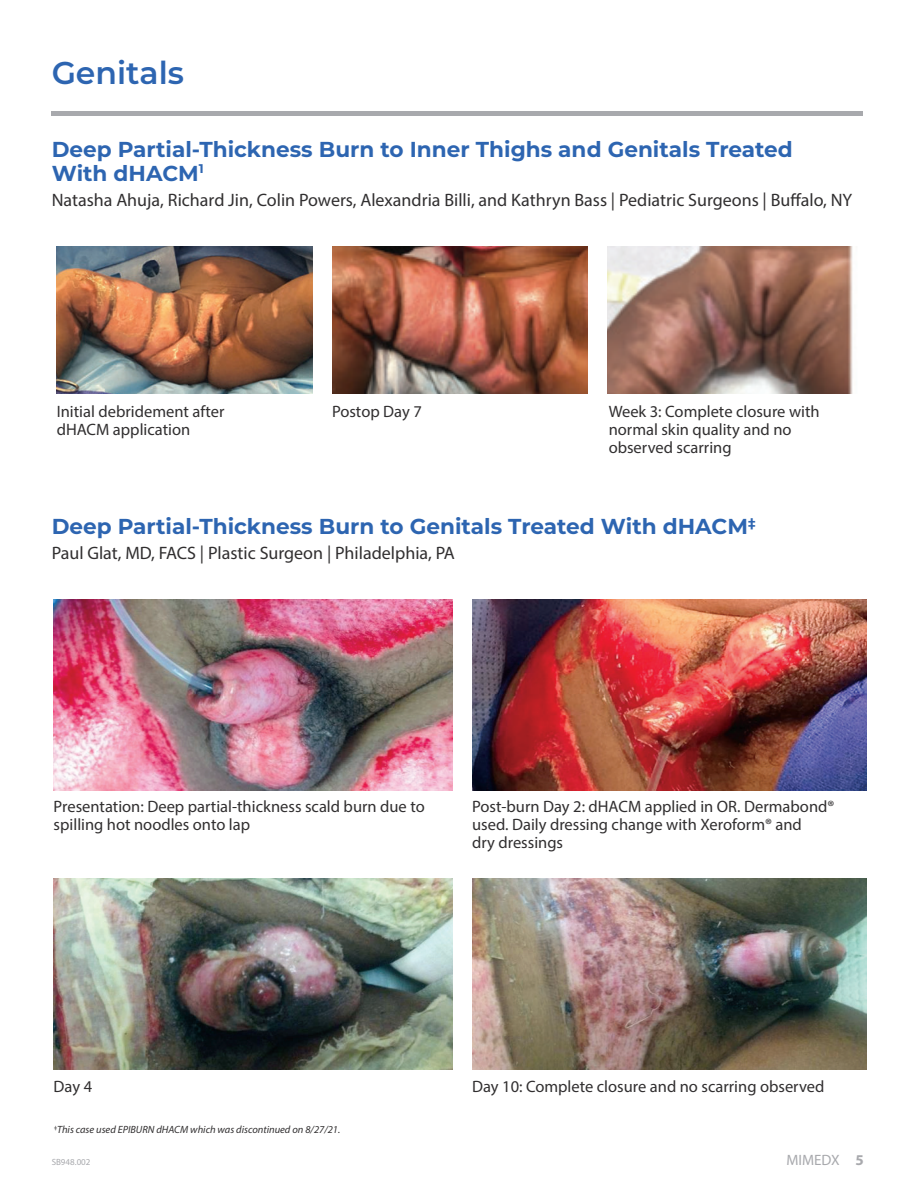
<style>
.page{position:relative;width:918px;height:1188px;background:#fff}
.page>*{position:absolute;margin:0;border:0;box-sizing:border-box;transform-origin:0 0}
.t1{font:600 31.5px "Montserrat";color:#2d65b1}
.t2{font:700 21.6px/24px "Montserrat";color:#2d65b1}
.t3{font:18px "Myriad Pro";color:#312f30}
.t4{font:16.5px/18px "Myriad Pro";color:#312f30}
.t5{font:15px "Myriad Pro";color:#a8a9ad}
.t6{font:italic 10.5px "Myriad Pro";color:#312f30}
.t7{font:9px "Myriad Pro";color:#a8a9ad}
.s1{font-weight:700}
</style>
<div class="page">
<div style="left:52px;top:111px;width:811px;height:5px;background:#a8a9ad"></div>
<img style="left:57px;top:246px;width:255px;height:148px">
<img style="left:332px;top:246px;width:255px;height:148px">
<img style="left:607px;top:246px;width:246px;height:148px">
<img style="left:472px;top:599px;width:394px;height:191px">
<img style="left:54px;top:878px;width:399px;height:191px">
<img style="left:472px;top:878px;width:394px;height:191px">
<img style="left:54px;top:599px;width:399px;height:191px">
<h1 class="t1" style="left:52px;top:51px;width:134px">Genitals</h1>
<h2 class="t2" style="left:52px;top:136px;width:743px">Deep Partial-Thickness Burn to Inner Thighs and Genitals Treated<br>With dHACM<sup>1</sup></h2>
<p class="t3" style="left:52px;top:189px;width:802px">Natasha Ahuja, Richard Jin, Colin Powers, Alexandria Billi, and Kathryn Bass | Pediatric Surgeons | Buffalo, NY</p>
<p class="t4" style="left:57px;top:402px;width:169px">Initial debridement after dHACM application</p>
<p class="t4" style="left:332px;top:402px;width:91px">Postop Day 7</p>
<p class="t4" style="left:609px;top:402px;width:213px">Week 3: Complete closure with normal skin quality and no observed scarring</p>
<h2 class="t2" style="left:52px;top:513px;width:705px">Deep Partial-Thickness Burn to Genitals Treated With dHACM<sup>‡</sup></h2>
<p class="t3" style="left:52px;top:542px;width:405px">Paul Glat, MD, FACS | Plastic Surgeon | Philadelphia, PA</p>
<p class="t4" style="left:54px;top:797px;width:373px">Presentation: Deep partial-thickness scald burn due to spilling hot noodles onto lap</p>
<p class="t4" style="left:472px;top:797px;width:364px">Post-burn Day 2: dHACM applied in OR. Dermabond® used. Daily dressing change with Xeroform® and<br>dry dressings</p>
<p class="t4" style="left:54px;top:1078px;width:40px">Day 4</p>
<p class="t4" style="left:472px;top:1078px;width:354px">Day 10: Complete closure and no scarring observed</p>
<p class="t6" style="left:54px;top:1123px;width:288px"><sup>‡</sup>This case used EPIBURN dHACM which was discontinued on 8/27/21.</p>
<p class="t7" style="left:52px;top:1157px;width:40px">SB948.002</p>
<p class="t5" style="left:787px;top:1150px;width:79px">MIMEDX <span class="s1">5</span></p>
</div>
